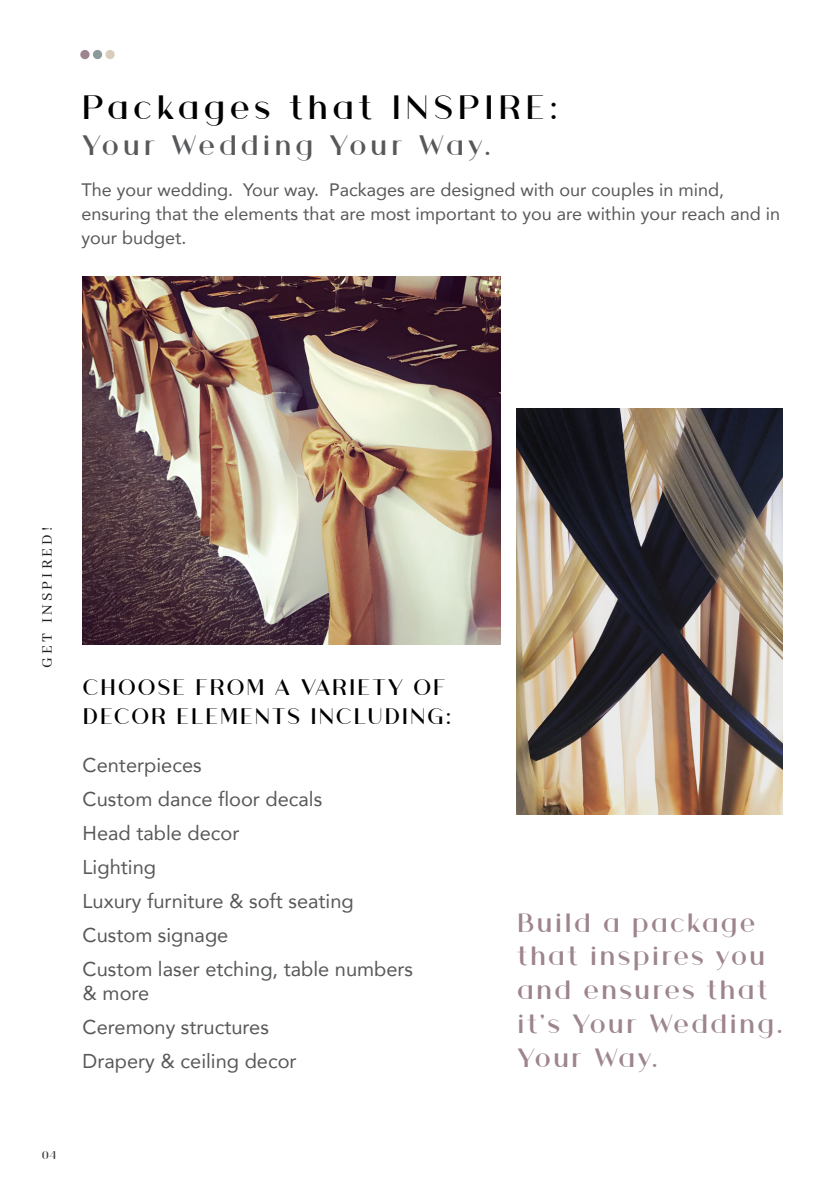
<style>
.page{position:relative;width:840px;height:1191px;background:#fff}
.page>*{position:absolute;margin:0;border:0;box-sizing:border-box;transform-origin:0 0}
.t1{font:36px "Athena";letter-spacing:.1em;color:#000}
.t2{font:30px "Athena";letter-spacing:.1em;color:#57585a}
.t3{font:28.2px/33.8px "Athena";letter-spacing:.05em;color:#9d848e}
.t4{font:24px/28.8px "Athena";letter-spacing:.05em;color:#000}
.t5{font:20px/34px "Avenir";color:#57585a}
.t6{font:18px/24px "Avenir";color:#57585a}
.t7{font:16px "Abhaya Libre";letter-spacing:.2em;color:#231f20}
.t8{font:12px "Athena";color:#3e3e3f}
</style>
<div class="page">
<img style="left:516px;top:408px;width:265px;height:406px">
<img style="left:83px;top:276px;width:417px;height:369px">
<div style="left:80px;top:50px;width:9px;height:9px;background:#9d848e;border-radius:50%"></div>
<div style="left:93px;top:50px;width:9px;height:9px;background:#8d9a9a;border-radius:50%"></div>
<div style="left:105px;top:50px;width:10px;height:9px;background:#daccbc;border-radius:50%"></div>
<h1 class="t1" style="left:81px;top:83px;width:478px">Packages that INSPIRE:</h1>
<h2 class="t2" style="left:81px;top:125px;width:411px">Your Wedding Your Way.</h2>
<p class="t6" style="left:81px;top:177px;width:700px">The your wedding. Your way. Packages are designed with our couples in mind, ensuring that the elements that are most important to you are within your reach and in your budget.</p>
<p class="t7" style="left:38px;top:667px;width:142px;rotate:-90deg">GET INSPIRED!</p>
<p class="t4" style="left:83px;top:672px;width:370px">CHOOSE FROM A VARIETY OF<br>DECOR ELEMENTS INCLUDING:</p>
<p class="t5" style="left:83px;top:747px;width:332px">Centerpieces<br>Custom dance floor decals<br>Head table decor<br>Lighting<br>Luxury furniture &amp; soft seating<br>Custom signage<br>Custom laser etching, table numbers</p>
<p class="t5" style="left:83px;top:975px;width:215px">&amp; more<br>Ceremony structures<br>Drapery &amp; ceiling decor</p>
<p class="t8" style="left:41px;top:1146px;width:17px">04</p>
<h3 class="t3" style="left:516px;top:904px;width:267px">Build a package that inspires you and ensures that it’s Your Wedding.<br>Your Way.</h3>
</div>
